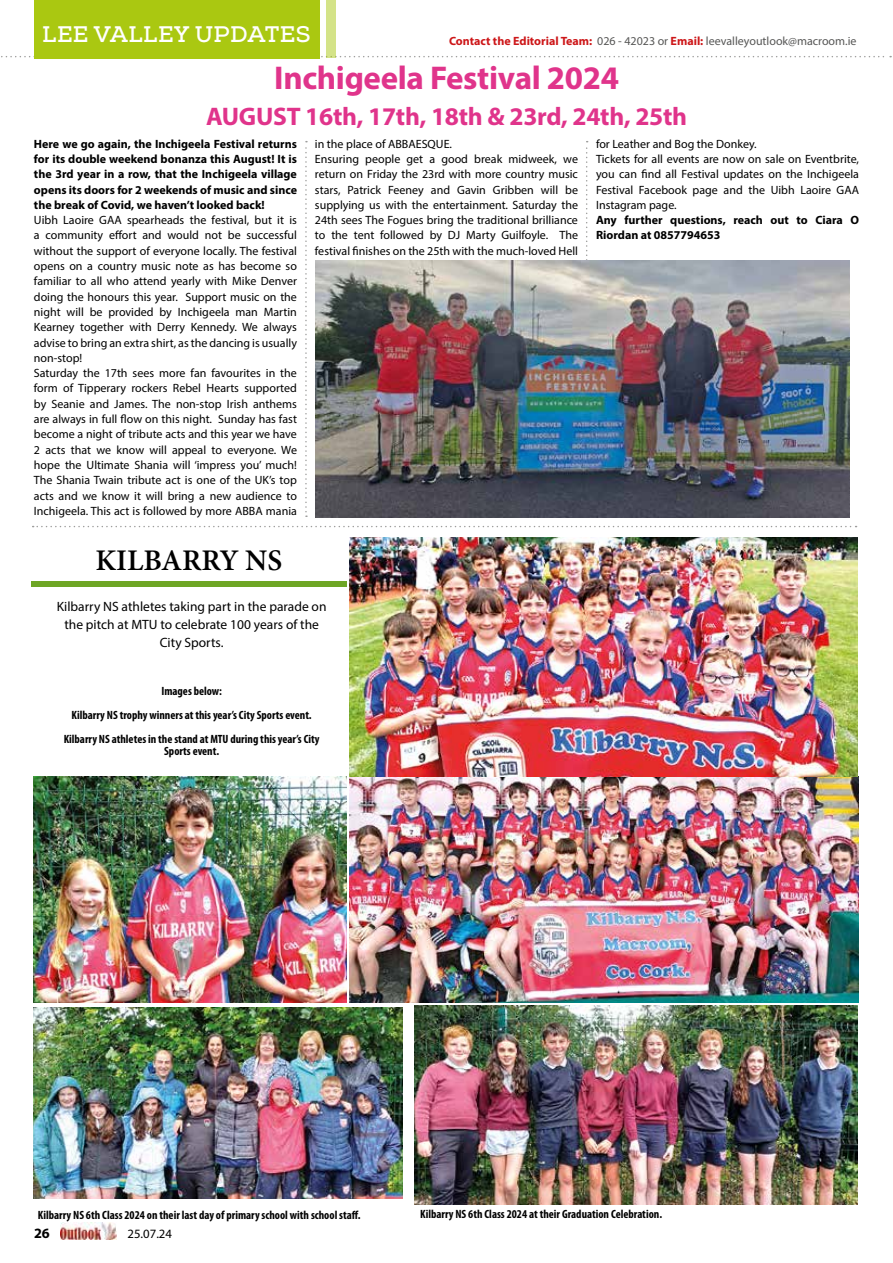
<style>
.page{position:relative;width:893px;height:1263px;background:#fff}
.page>*{position:absolute;margin:0;border:0;box-sizing:border-box;transform-origin:0 0}
.t1{font:700 33px "Myriad Pro";letter-spacing:-.01em;color:#e0348b}
.t2{font:600 30px "Minion Pro";color:#000}
.t3{font:700 25.5px "Myriad Pro";letter-spacing:-.01em;color:#e0348b}
.t4{font:22.5px "Nexa Slab Bold FREE";letter-spacing:.015em;color:#fff}
.t5{font:700 14.25px "Myriad Pro";color:#000}
.t6{font:13.5px/18px "Myriad Pro";color:#000;text-align:center}
.t7{font:12.75px "Myriad Pro";color:#000}
.t8{font:12px/15.3px "Myriad Pro";color:#000}
.t9{font:700 12px/15.3px "Myriad Pro";color:#000;text-align:justify}
.t10{font:700 condensed 12px/24px "Myriad Pro";color:#000;text-align:center}
.t11{font:12px "Myriad Pro";color:#575756}
.s1{font-weight:700;color:#cd1719}
</style>
<div class="page">
<img style="left:60px;top:1223px;width:57px;height:17px">
<img style="left:349px;top:538px;width:509px;height:464px">
<img style="left:33px;top:776px;width:314px;height:226px">
<img style="left:415px;top:1006px;width:442px;height:198px">
<img style="left:33px;top:1007px;width:370px;height:191px">
<svg style="left:1px;top:56px;width:890px;height:1px"></svg>
<div style="left:34px;top:0;width:286px;height:58px;background:#aac811"></div>
<div style="left:326px;top:0;width:10px;height:58px;background:#d4e388"></div>
<div style="left:31px;top:581px;width:316px;height:6px;background:#6ea625"></div>
<svg style="left:33px;top:526px;width:824px;height:1px"></svg>
<svg style="left:305px;top:141px;width:2px;height:376px"></svg>
<svg style="left:586px;top:141px;width:2px;height:119px"></svg>
<img style="left:315px;top:260px;width:534px;height:257px">
<h3 class="t4" style="left:42px;top:20px;width:270px">LEE VALLEY UPDATES</h3>
<p class="t11" style="left:449px;top:33px;width:409px"><span class="s1">Contact the Editorial Team:</span> 026 - 42023 or <span class="s1">Email:</span> leevalleyoutlook@macroom.ie</p>
<h1 class="t1" style="left:274px;top:56px;width:346px">Inchigeela Festival 2024</h1>
<h3 class="t3" style="left:206px;top:99px;width:482px">AUGUST 16th, 17th, 18th &amp; 23rd, 24th, 25th</h3>
<p class="t9" style="left:34px;top:136px;width:265px">Here we go again, the Inchigeela Festival returns for its double weekend bonanza this August! It is the 3rd year in a row, that the Inchigeela village opens its doors for 2 weekends of music and since the break of Covid, we haven’t looked back!</p>
<p class="t8" style="left:34px;top:212px;width:265px">Uibh Laoire GAA spearheads the festival, but it is a community effort and would not be successful without the support of everyone locally. The festival opens on a country music note as has become so familiar to all who attend yearly with Mike Denver doing the honours this year. Support music on the night will be provided by Inchigeela man Martin Kearney together with Derry Kennedy. We always advise to bring an extra shirt, as the dancing is usually non-stop!<br>Saturday the 17th sees more fan favourites in the form of Tipperary rockers Rebel Hearts supported by Seanie and James. The non-stop Irish anthems are always in full flow on this night. Sunday has fast become a night of tribute acts and this year we have 2 acts that we know will appeal to everyone. We hope the Ultimate Shania will ‘impress you’ much!<br>The Shania Twain tribute act is one of the UK’s top acts and we know it will bring a new audience to Inchigeela. This act is followed by more ABBA mania</p>
<p class="t8" style="left:315px;top:136px;width:265px">in the place of ABBAESQUE.<br>Ensuring people get a good break midweek, we return on Friday the 23rd with more country music stars, Patrick Feeney and Gavin Gribben will be supplying us with the entertainment. Saturday the 24th sees The Fogues bring the traditional brilliance to the tent followed by DJ Marty Guilfoyle. The festival finishes on the 25th with the much-loved Hell</p>
<p class="t8" style="left:596px;top:136px;width:265px">for Leather and Bog the Donkey.<br>Tickets for all events are now on sale on Eventbrite, you can find all Festival updates on the Inchigeela Festival Facebook page and the Uibh Laoire GAA Instagram page.</p>
<p class="t9" style="left:596px;top:212px;width:264px">Any further questions, reach out to Ciara O<br>Riordan at 0857794653</p>
<h2 class="t2" style="left:96px;top:539px;width:188px">KILBARRY NS</h2>
<p class="t6" style="left:57px;top:597px;width:271px">Kilbarry NS athletes taking part in the parade on the pitch at MTU to celebrate 100 years of the<br>City Sports.</p>
<p class="t10" style="left:64px;top:679px;width:257px">Images below:<br>Kilbarry NS trophy winners at this year’s City Sports event.<br>Kilbarry NS athletes in the stand at MTU during this year’s City</p>
<p class="t10" style="left:164px;top:739px;width:57px">Sports event.</p>
<p class="t10" style="left:38px;top:1202px;width:324px">Kilbarry NS 6th Class 2024 on their last day of primary school with school staff.</p>
<p class="t10" style="left:420px;top:1201px;width:244px">Kilbarry NS 6th Class 2024 at their Graduation Celebration.</p>
<p class="t5" style="left:34px;top:1224px;width:17px">26</p>
<p class="t7" style="left:128px;top:1226px;width:46px">25.07.24</p>
</div>
